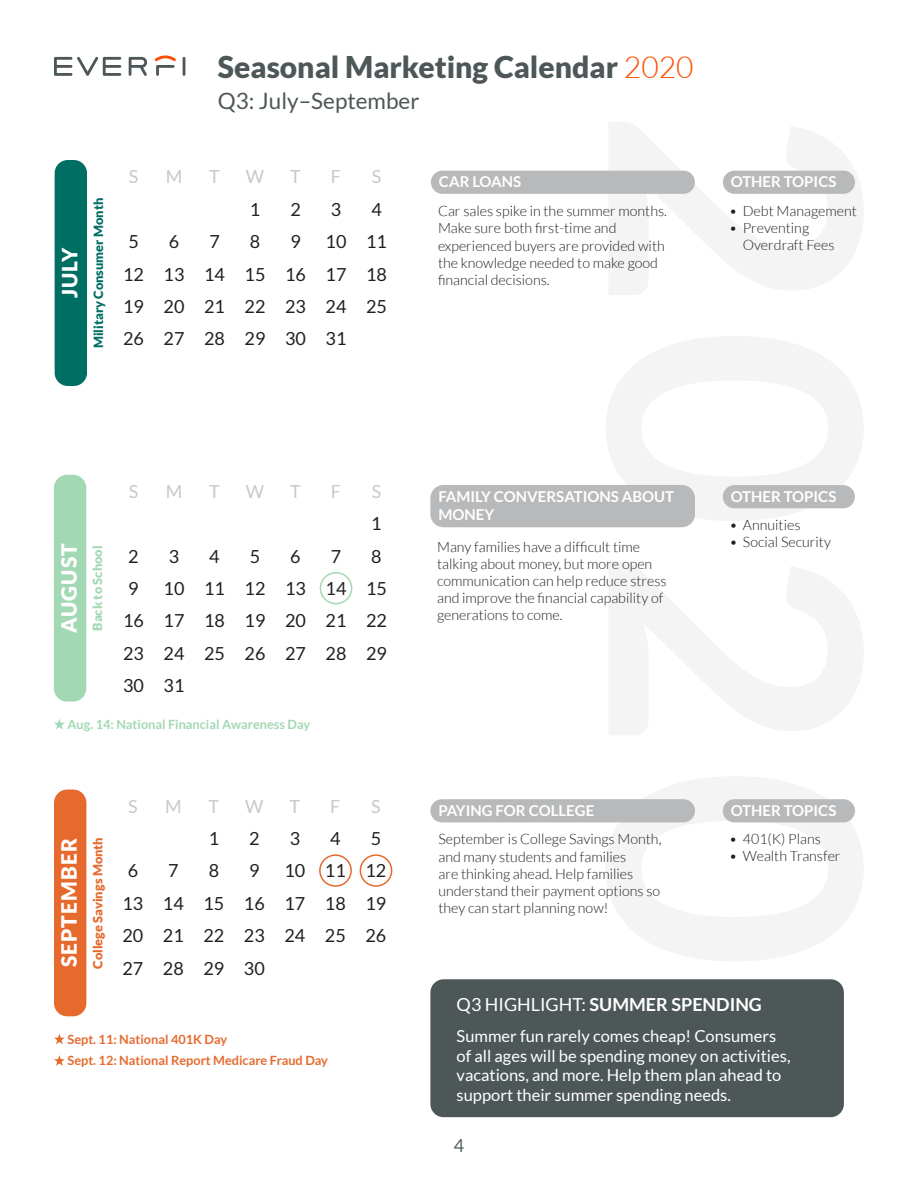
<style>
.page{position:relative;width:918px;height:1188px;background:#fff}
.page>*{position:absolute;margin:0;border:0;box-sizing:border-box;transform-origin:0 0}
.t1{font:700 349.5px "Lato";color:#231f20}
.t2{font:900 30px "Lato";color:#4e5758}
.t3{font:22.5px "Lato";color:#4e5758}
.t4{font:900 21px "Lato";letter-spacing:.05em;color:#fff}
.t5{font:18px/32.4px "Lato";color:#231f20;text-align:justify}
.t6{font:700 18px "Lato";color:#fff}
.t7{font:18px "Lato";color:#cac8c8}
.t8{font:18px "Lato";color:#546163}
.t9{font:16.5px/19.8px "Lato";color:#fff}
.t10{font:700 15px/18px "Lato";color:#fff}
.t11{font:300 14.25px/17.1px "Lato";color:#231f20}
.t12{font:700 12.75px/21.3px "Lato";color:#e66a2e}
.t13{font:700 12.75px "Lato";color:#a3d8b4}
.t14{font:900 12.75px "Lato";color:#006e63}
.t15{font:900 12.75px "Lato";color:#e66a2e}
.t16{font:900 12.75px "Lato";color:#a3d8b4}
.s1{font-weight:300;color:#ff4c00}
.s2{font-weight:400}
</style>
<div class="page">
<div style="left:430px;top:485px;width:265px;height:42px;background:#b8b9ba;border-radius:13px"></div>
<div style="left:55px;top:160px;width:32px;height:226px;background:#006e63;border-radius:13px"></div>
<svg style="left:54px;top:56px;width:131px;height:20px"></svg>
<div style="left:430px;top:799px;width:265px;height:23px;background:#b8b9ba;border-radius:12px"></div>
<div style="left:723px;top:171px;width:132px;height:23px;background:#b8b9ba;border-radius:12px"></div>
<div style="left:431px;top:171px;width:264px;height:23px;background:#b8b9ba;border-radius:12px"></div>
<div style="left:723px;top:485px;width:132px;height:23px;background:#b8b9ba;border-radius:12px"></div>
<div style="left:723px;top:799px;width:132px;height:23px;background:#b8b9ba;border-radius:12px"></div>
<div style="left:430px;top:979px;width:414px;height:138px;background:#4e5758;border-radius:13px"></div>
<div style="left:54px;top:475px;width:32px;height:227px;background:#a3d8b4;border-radius:13px"></div>
<div style="left:54px;top:790px;width:32px;height:226px;background:#e66a2e;border-radius:13px"></div>
<div style="left:320px;top:572px;width:32px;height:32px;border:2px solid #a3d8b4;border-radius:50%"></div>
<div style="left:319px;top:854px;width:33px;height:33px;border:2px solid #e66a2e;border-radius:50%"></div>
<div style="left:360px;top:854px;width:32px;height:33px;border:2px solid #e66a2e;border-radius:50%"></div>
<svg style="left:54px;top:719px;width:11px;height:10px"></svg>
<svg style="left:54px;top:1034px;width:11px;height:10px"></svg>
<svg style="left:54px;top:1055px;width:11px;height:11px"></svg>
<h2 class="t2" style="left:218px;top:50px;width:477px">Seasonal Marketing Calendar <span class="s1">2020</span></h2>
<h3 class="t3" style="left:218px;top:88px;width:203px">Q3: July–September</h3>
<h3 class="t4" style="left:58px;top:298px;width:52px;rotate:-90deg">JULY</h3>
<p class="t14" style="left:91px;top:348px;width:152px;rotate:-90deg">Military Consumer Month</p>
<p class="t7" style="left:129px;top:167px;width:11px">S</p>
<p class="t7" style="left:166px;top:167px;width:18px">M</p>
<p class="t7" style="left:209px;top:167px;width:12px">T</p>
<p class="t7" style="left:246px;top:167px;width:20px">W</p>
<p class="t7" style="left:290px;top:167px;width:12px">T</p>
<p class="t7" style="left:331px;top:167px;width:12px">F</p>
<p class="t7" style="left:372px;top:167px;width:11px">S</p>
<p class="t5" style="left:250px;top:193px;width:12px">1</p>
<p class="t5" style="left:290px;top:193px;width:12px">2</p>
<p class="t5" style="left:331px;top:193px;width:12px">3</p>
<p class="t5" style="left:371px;top:193px;width:12px">4</p>
<p class="t5" style="left:128px;top:225px;width:12px">5</p>
<p class="t5" style="left:169px;top:225px;width:12px">6</p>
<p class="t5" style="left:209px;top:225px;width:12px">7</p>
<p class="t5" style="left:250px;top:225px;width:12px">8</p>
<p class="t5" style="left:290px;top:225px;width:12px">9</p>
<p class="t5" style="left:123px;top:225px;width:265px;text-indent:202px">10 11<br>12 13 14 15 16 17 18<br>19 20 21 22 23 24 25<br>26 27 28 29 30 31</p>
<h3 class="t4" style="left:57px;top:633px;width:91px;rotate:-90deg">AUGUST</h3>
<p class="t16" style="left:90px;top:631px;width:87px;rotate:-90deg">Back to School</p>
<p class="t7" style="left:129px;top:481px;width:11px">S</p>
<p class="t7" style="left:166px;top:481px;width:18px">M</p>
<p class="t7" style="left:209px;top:481px;width:12px">T</p>
<p class="t7" style="left:246px;top:481px;width:20px">W</p>
<p class="t7" style="left:290px;top:481px;width:12px">T</p>
<p class="t7" style="left:331px;top:481px;width:12px">F</p>
<p class="t7" style="left:372px;top:481px;width:11px">S</p>
<p class="t5" style="left:371px;top:507px;width:12px">1</p>
<p class="t5" style="left:128px;top:540px;width:12px">2</p>
<p class="t5" style="left:169px;top:540px;width:12px">3</p>
<p class="t5" style="left:209px;top:540px;width:12px">4</p>
<p class="t5" style="left:250px;top:540px;width:12px">5</p>
<p class="t5" style="left:290px;top:540px;width:12px">6</p>
<p class="t5" style="left:331px;top:540px;width:12px">7</p>
<p class="t5" style="left:371px;top:540px;width:12px">8</p>
<p class="t5" style="left:128px;top:572px;width:12px">9</p>
<p class="t5" style="left:123px;top:572px;width:265px;text-indent:40px">10 11 12 13 14 15<br>16 17 18 19 20 21 22<br>23 24 25 26 27 28 29<br>30 31</p>
<p class="t13" style="left:68px;top:717px;width:244px">Aug. 14: National Financial Awareness Day</p>
<h3 class="t4" style="left:57px;top:967px;width:130px;rotate:-90deg">SEPTEMBER</h3>
<p class="t15" style="left:90px;top:969px;width:133px;rotate:-90deg">College Savings Month</p>
<p class="t7" style="left:128px;top:796px;width:11px">S</p>
<p class="t7" style="left:165px;top:796px;width:18px">M</p>
<p class="t7" style="left:209px;top:796px;width:12px">T</p>
<p class="t7" style="left:245px;top:796px;width:20px">W</p>
<p class="t7" style="left:290px;top:796px;width:12px">T</p>
<p class="t7" style="left:330px;top:796px;width:12px">F</p>
<p class="t7" style="left:371px;top:796px;width:11px">S</p>
<p class="t5" style="left:209px;top:822px;width:12px">1</p>
<p class="t5" style="left:249px;top:822px;width:12px">2</p>
<p class="t5" style="left:290px;top:822px;width:12px">3</p>
<p class="t5" style="left:330px;top:822px;width:12px">4</p>
<p class="t5" style="left:371px;top:822px;width:12px">5</p>
<p class="t5" style="left:128px;top:855px;width:12px">6</p>
<p class="t5" style="left:168px;top:855px;width:12px">7</p>
<p class="t5" style="left:209px;top:855px;width:12px">8</p>
<p class="t5" style="left:249px;top:855px;width:12px">9</p>
<p class="t5" style="left:122px;top:855px;width:265px;text-indent:162px">10 11 12<br>13 14 15 16 17 18 19<br>20 21 22 23 24 25 26<br>27 28 29 30</p>
<p class="t12" style="left:68px;top:1028px;width:262px">Sept. 11: National 401K Day<br>Sept. 12: National Report Medicare Fraud Day</p>
<h1 class="t1" style="left:936px;top:107px;width:865px;rotate:90deg">2020</h1>
<p class="t10" style="left:439px;top:173px;width:84px">CAR LOANS</p>
<p class="t10" style="left:731px;top:173px;width:107px">OTHER TOPICS</p>
<p class="t11" style="left:729px;top:202px;width:129px">• Debt Management</p>
<p class="t11" style="left:743px;top:219px;width:93px;text-indent:-13px">• Preventing<br>Overdraft Fees</p>
<p class="t11" style="left:438px;top:203px;width:231px">Car sales spike in the summer months.<br>Make sure both first-time and experienced buyers are provided with the knowledge needed to make good financial decisions.</p>
<p class="t10" style="left:438px;top:487px;width:237px">FAMILY CONVERSATIONS ABOUT<br>MONEY</p>
<p class="t10" style="left:731px;top:487px;width:107px">OTHER TOPICS</p>
<p class="t11" style="left:729px;top:517px;width:73px">• Annuities</p>
<p class="t11" style="left:729px;top:534px;width:103px">• Social Security</p>
<p class="t11" style="left:437px;top:538px;width:231px">Many families have a difficult time talking about money, but more open communication can help reduce stress and improve the financial capability of generations to come.</p>
<p class="t10" style="left:731px;top:801px;width:107px">OTHER TOPICS</p>
<p class="t10" style="left:438px;top:801px;width:157px">PAYING FOR COLLEGE</p>
<p class="t11" style="left:729px;top:831px;width:93px">• 401(K) Plans</p>
<p class="t11" style="left:729px;top:848px;width:113px">• Wealth Transfer</p>
<p class="t11" style="left:438px;top:831px;width:225px">September is College Savings Month, and many students and families<br>are thinking ahead. Help families understand their payment options so they can start planning now!</p>
<p class="t6" style="left:457px;top:994px;width:307px"><span class="s2">Q3 HIGHLIGHT:</span> SUMMER SPENDING</p>
<p class="t9" style="left:457px;top:1026px;width:335px">Summer fun rarely comes cheap! Consumers of all ages will be spending money on activities, vacations, and more. Help them plan ahead to support their summer spending needs.</p>
<p class="t8" style="left:454px;top:1136px;width:12px">4</p>
</div>
